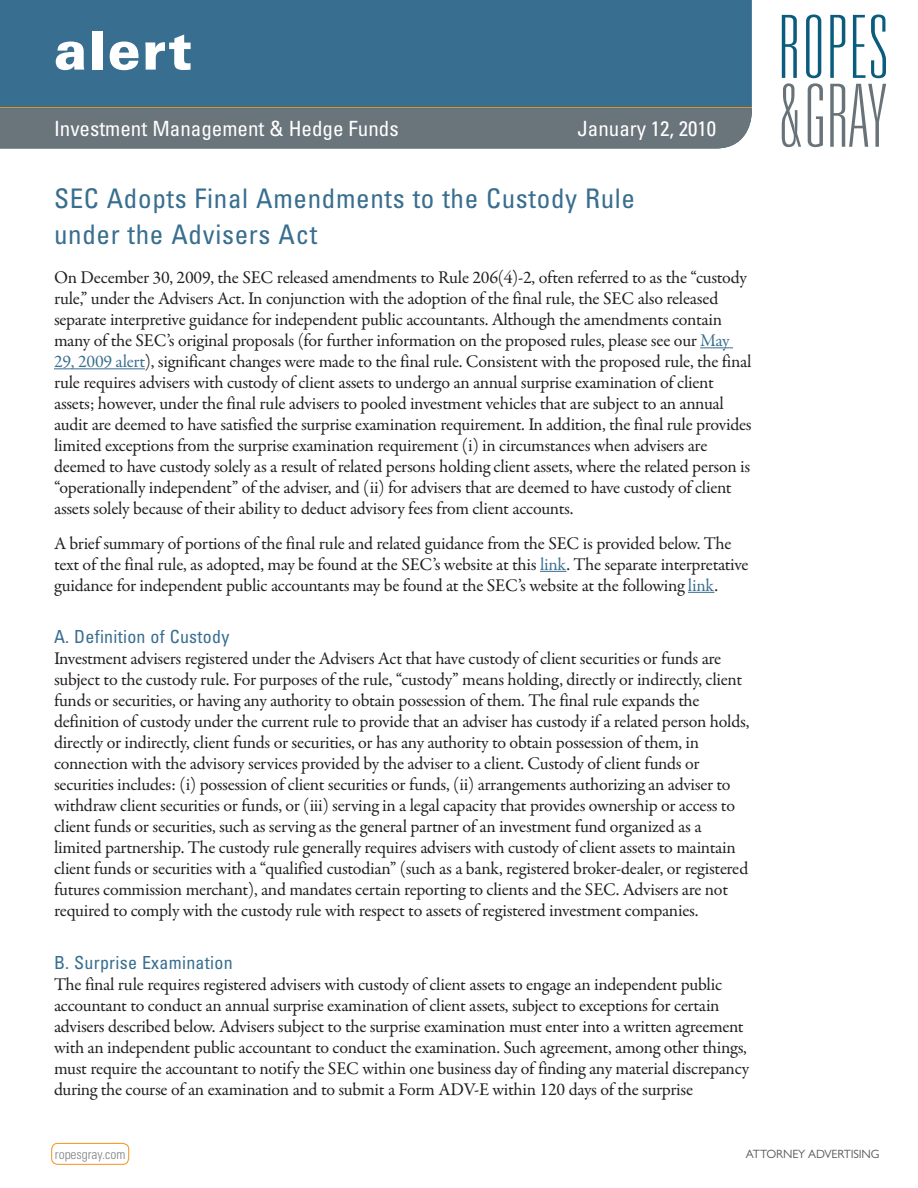
<style>
.page{position:relative;width:918px;height:1188px;background:#fff}
.page>*{position:absolute;margin:0;border:0;box-sizing:border-box;transform-origin:0 0}
.CLIENT_ALERT_TITLE{font:900 54px "Univers LT Std";letter-spacing:.025em;color:#fff}
.Headline{font:condensed 27px/36px "Univers LT Std";letter-spacing:.025em;color:#386e8f}
.Practice_Group_Name{font:condensed 21px "Univers LT Std";color:#fff}
.DATE{font:condensed 21px "Univers LT Std";color:#fff}
.Body{font:18px/21px "Garamond Premr Pro";letter-spacing:-.015em;color:#231f20}
.Subhead{font:condensed 18px "Univers LT Std";letter-spacing:.015em;color:#386e8f}
.t1{font:300 condensed 13.5px "Univers LT Std";color:#808285}
.Body-2{font:12px "Gill Sans MT Std";letter-spacing:-.015em;color:#57585a}
.s1{color:#386e8f}
</style>
<div class="page">
<div style="left:0;top:0;width:752px;height:109px;background:#386e8f"></div>
<div style="left:0;top:109px;width:752px;height:39px;background:#6a747b"></div>
<hr style="left:0;top:107px;width:752px;height:1px;background:#f6911e">
<svg style="left:830px;top:15px;width:15px;height:63px"></svg>
<svg style="left:853px;top:15px;width:12px;height:63px"></svg>
<svg style="left:871px;top:15px;width:15px;height:63px"></svg>
<svg style="left:782px;top:15px;width:41px;height:132px"></svg>
<svg style="left:830px;top:84px;width:56px;height:63px"></svg>
<div style="left:51px;top:1143px;width:78px;height:22px;border:1px solid #f6911e;border-radius:6px"></div>
<hr style="left:700px;top:347px;width:33px;height:1px;background:#386e8f">
<hr style="left:54px;top:368px;width:91px;height:1px;background:#386e8f">
<svg style="left:540px;top:571px;width:27px;height:1px"></svg>
<svg style="left:688px;top:592px;width:26px;height:1px"></svg>
<p class="CLIENT_ALERT_TITLE" style="left:54px;top:16px;width:140px">alert</p>
<p class="Practice_Group_Name" style="left:54px;top:116px;width:346px">Investment Management &amp; Hedge Funds</p>
<p class="DATE" style="left:577px;top:116px;width:140px">January 12, 2010</p>
<p class="Headline" style="left:54px;top:180px;width:583px">SEC Adopts Final Amendments to the Custody Rule under the Advisers Act</p>
<p class="Body" style="left:54px;top:267px;width:699px">On December 30, 2009, the SEC released amendments to Rule 206(4)-2, often referred to as the “custody rule,” under the Advisers Act. In conjunction with the adoption of the final rule, the SEC also released separate interpretive guidance for independent public accountants. Although the amendments contain many of the SEC’s original proposals (for further information on the proposed rules, please see our <span class="s1">May 29, 2009 alert</span>), significant changes were made to the final rule. Consistent with the proposed rule, the final rule requires advisers with custody of client assets to undergo an annual surprise examination of client assets; however, under the final rule advisers to pooled investment vehicles that are subject to an annual audit are deemed to have satisfied the surprise examination requirement. In addition, the final rule provides limited exceptions from the surprise examination requirement (i) in circumstances when advisers are deemed to have custody solely as a result of related persons holding client assets, where the related person is “operationally independent” of the adviser, and (ii) for advisers that are deemed to have custody of client assets solely because of their ability to deduct advisory fees from client accounts.</p>
<p class="Body" style="left:54px;top:533px;width:696px">A brief summary of portions of the final rule and related guidance from the SEC is provided below. The text of the final rule, as adopted, may be found at the SEC’s website at this <span class="s1">link</span>. The separate interpretative guidance for independent public accountants may be found at the SEC’s website at the following <span class="s1">link</span>.</p>
<p class="Subhead" style="left:54px;top:625px;width:177px">A. Definition of Custody</p>
<p class="Body" style="left:54px;top:648px;width:697px">Investment advisers registered under the Advisers Act that have custody of client securities or funds are subject to the custody rule. For purposes of the rule, “custody” means holding, directly or indirectly, client funds or securities, or having any authority to obtain possession of them. The final rule expands the definition of custody under the current rule to provide that an adviser has custody if a related person holds, directly or indirectly, client funds or securities, or has any authority to obtain possession of them, in connection with the advisory services provided by the adviser to a client. Custody of client funds or securities includes: (i) possession of client securities or funds, (ii) arrangements authorizing an adviser to withdraw client securities or funds, or (iii) serving in a legal capacity that provides ownership or access to client funds or securities, such as serving as the general partner of an investment fund organized as a limited partnership. The custody rule generally requires advisers with custody of client assets to maintain client funds or securities with a “qualified custodian” (such as a bank, registered broker-dealer, or registered futures commission merchant), and mandates certain reporting to clients and the SEC. Advisers are not required to comply with the custody rule with respect to assets of registered investment companies.</p>
<p class="Subhead" style="left:54px;top:951px;width:180px">B. Surprise Examination</p>
<p class="Body" style="left:54px;top:974px;width:697px">The final rule requires registered advisers with custody of client assets to engage an independent public accountant to conduct an annual surprise examination of client assets, subject to exceptions for certain advisers described below. Advisers subject to the surprise examination must enter into a written agreement with an independent public accountant to conduct the examination. Such agreement, among other things, must require the accountant to notify the SEC within one business day of finding any material discrepancy during the course of an examination and to submit a Form ADV-E within 120 days of the surprise</p>
<p class="t1" style="left:55px;top:1146px;width:72px">ropesgray.com</p>
<p class="Body-2" style="left:746px;top:1147px;width:135px">ATTORNEY ADVERTISING</p>
</div>
